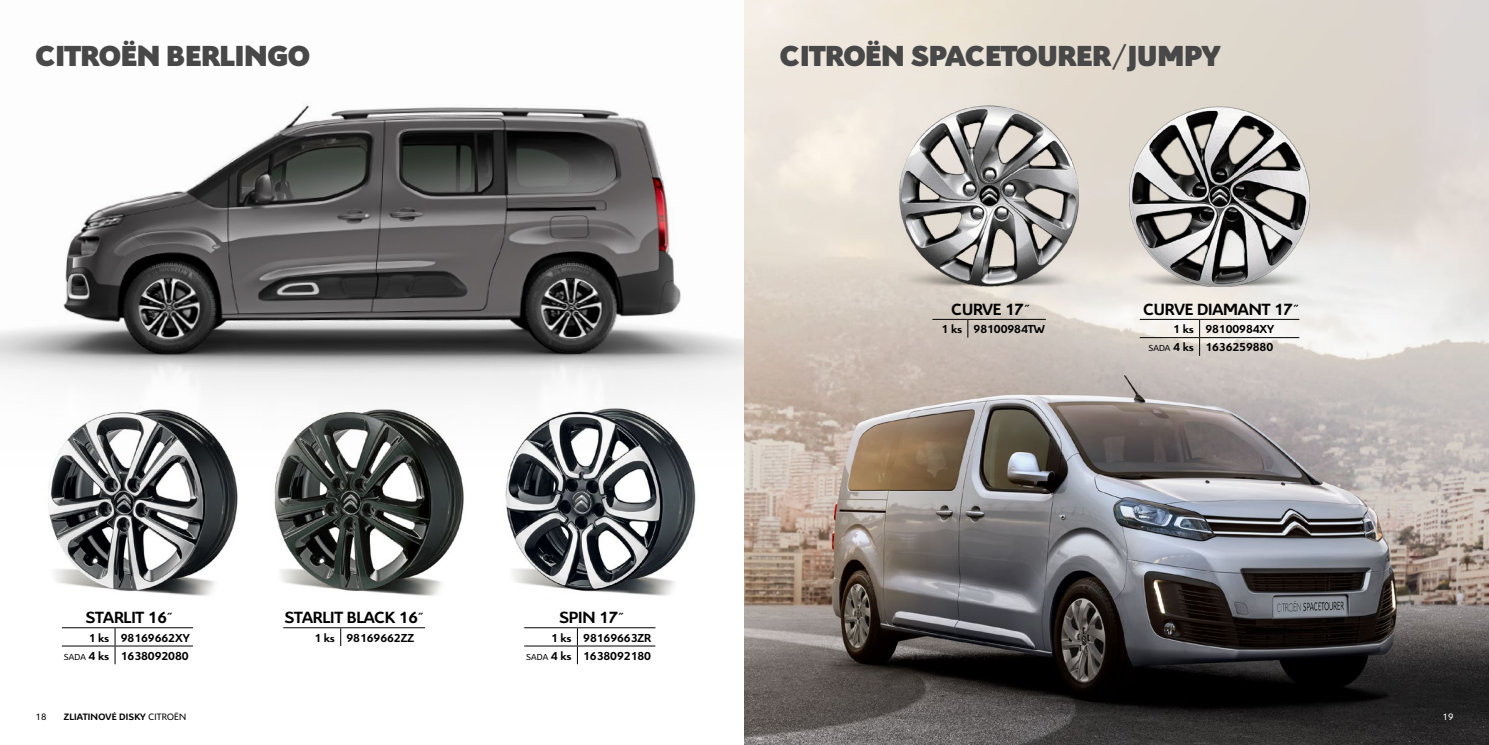
<style>
.page{position:relative;width:1489px;height:745px;background:#fff}
.page>*{position:absolute;margin:0;border:0;box-sizing:border-box;transform-origin:0 0}
.t1{font:31.25px "Citroen Blackv 6";letter-spacing:-.025em;color:#474847}
.t2{font:700 17.5px "Citroen";letter-spacing:-.005em;color:#000}
.t3{font:700 12.5px/18.2px "Citroen";letter-spacing:-.005em;color:#000;text-align:right}
.t4{font:700 10px "Citroen";letter-spacing:.02em;color:#000}
.t5{font:10px "Citroen";color:#000}
.t6{font:10px "Citroen";color:#fff}
.s1{font-family:"Citroen"}
.s2{font-weight:400;font-size:9.38px}
.s3{font-weight:400}
</style>
<div class="page">
<img style="left:0;top:105px;width:744px;height:289px">
<img style="left:744px;top:0;width:744px;height:744px">
<img style="left:269px;top:393px;width:226px;height:203px">
<img style="left:6px;top:393px;width:263px;height:203px">
<img style="left:484px;top:394px;width:212px;height:202px">
<hr style="left:932px;top:319px;width:35px;height:1px;background:#000">
<hr style="left:967px;top:319px;width:78px;height:1px;background:#000">
<svg style="left:967px;top:319px;width:1px;height:18px"></svg>
<hr style="left:1139px;top:319px;width:60px;height:1px;background:#000">
<hr style="left:1199px;top:319px;width:100px;height:1px;background:#000">
<hr style="left:1139px;top:337px;width:60px;height:1px;background:#000">
<hr style="left:1199px;top:337px;width:100px;height:1px;background:#000">
<svg style="left:1198px;top:319px;width:1px;height:36px"></svg>
<hr style="left:283px;top:627px;width:58px;height:1px;background:#000">
<hr style="left:341px;top:627px;width:84px;height:1px;background:#000">
<svg style="left:340px;top:627px;width:1px;height:18px"></svg>
<hr style="left:62px;top:627px;width:53px;height:1px;background:#000">
<hr style="left:115px;top:627px;width:78px;height:1px;background:#000">
<hr style="left:62px;top:645px;width:53px;height:1px;background:#000">
<hr style="left:115px;top:645px;width:78px;height:1px;background:#000">
<svg style="left:115px;top:627px;width:1px;height:36px"></svg>
<hr style="left:524px;top:627px;width:53px;height:1px;background:#000">
<hr style="left:577px;top:627px;width:78px;height:1px;background:#000">
<hr style="left:524px;top:645px;width:53px;height:1px;background:#000">
<hr style="left:577px;top:645px;width:78px;height:1px;background:#000">
<svg style="left:577px;top:627px;width:1px;height:36px"></svg>
<img style="left:876px;top:267px;width:228px;height:26px">
<img style="left:1106px;top:267px;width:228px;height:26px">
<img style="left:1129px;top:106px;width:180px;height:180px">
<img style="left:896px;top:104px;width:185px;height:184px">
<h1 class="t1" style="left:35px;top:34px;width:276px">CITROËN BERLINGO</h1>
<h1 class="t1" style="left:780px;top:34px;width:442px">CITROËN SPACETOURER <span class="s1">/</span> JUMPY</h1>
<h2 class="t2" style="left:85px;top:607px;width:89px">STARLIT 16˝</h2>
<p class="t3" style="left:64px;top:628px;width:127px">1 ks 98169662XY<br><span class="s2">SADA</span> 4 ks 1638092080</p>
<h2 class="t2" style="left:284px;top:607px;width:141px">STARLIT BLACK 16˝</h2>
<p class="t3" style="left:314px;top:628px;width:101px">1 ks 98169662ZZ</p>
<h2 class="t2" style="left:559px;top:607px;width:67px">SPIN 17˝</h2>
<p class="t3" style="left:526px;top:628px;width:126px">1 ks 98169663ZR<br><span class="s2">SADA</span> 4 ks 1638092180</p>
<h2 class="t2" style="left:951px;top:299px;width:80px">CURVE 17˝</h2>
<p class="t3" style="left:941px;top:320px;width:105px">1 ks 98100984TW</p>
<h2 class="t2" style="left:1143px;top:299px;width:157px">CURVE DIAMANT 17˝</h2>
<p class="t3" style="left:1148px;top:320px;width:127px">1 ks 98100984XY<br><span class="s2">SADA</span> 4 ks 1636259880</p>
<p class="t5" style="left:35px;top:710px;width:12px">18</p>
<p class="t4" style="left:64px;top:710px;width:124px">ZLIATINOVÉ DISKY <span class="s3">CITROËN</span></p>
<p class="t6" style="left:1442px;top:710px;width:12px">19</p>
</div>
